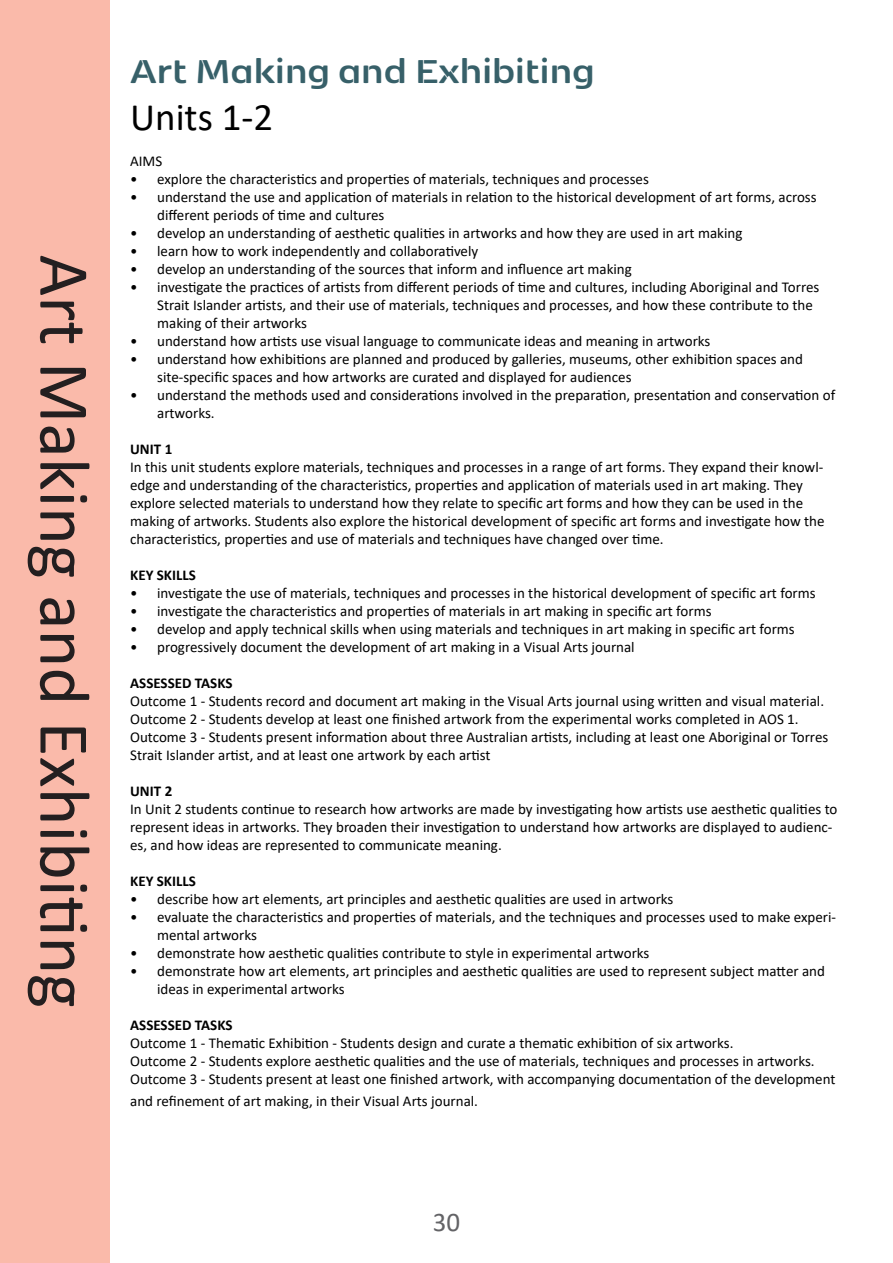
<style>
.page{position:relative;width:893px;height:1263px;background:#fff}
.page>*{position:absolute;margin:0;border:0;box-sizing:border-box;transform-origin:0 0}
.t1{font:72px "Calibri";color:#231f20}
.t2{font:700 39px "Kobenhavn Sans Stencil";color:#376069}
.t3{font:39px "Calibri";color:#000}
.t4{font:27px "Calibri";color:#636366}
.t5{font:15px/18px "Calibri";color:#000}
.t6{font:700 15px "Calibri";color:#000}
</style>
<div class="page">
<div style="left:0;top:0;width:110px;height:1263px;background:#fabaaa"></div>
<p class="t1" style="left:114px;top:255px;width:755px;rotate:90deg">Art Making and Exhibiting</p>
<p class="t2" style="left:130px;top:43px;width:466px">Art Making and Exhibiting</p>
<p class="t3" style="left:130px;top:90px;width:145px">Units 1-2</p>
<p class="t5" style="left:130px;top:152px;width:34px">AIMS</p>
<p class="t5" style="left:130px;top:170px;width:520px">• explore the characteristics and properties of materials, techniques and processes</p>
<p class="t5" style="left:157px;top:188px;width:661px;text-indent:-27px">• understand the use and application of materials in relation to the historical development of art forms, across different periods of time and cultures</p>
<p class="t5" style="left:130px;top:224px;width:614px">• develop an understanding of aesthetic qualities in artworks and how they are used in art making</p>
<p class="t5" style="left:130px;top:242px;width:350px">• learn how to work independently and collaboratively</p>
<p class="t5" style="left:130px;top:260px;width:503px">• develop an understanding of the sources that inform and influence art making</p>
<p class="t5" style="left:157px;top:278px;width:664px;text-indent:-27px">• investigate the practices of artists from different periods of time and cultures, including Aboriginal and Torres<br>Strait Islander artists, and their use of materials, techniques and processes, and how these contribute to the making of their artworks</p>
<p class="t5" style="left:130px;top:332px;width:582px">• understand how artists use visual language to communicate ideas and meaning in artworks</p>
<p class="t5" style="left:157px;top:350px;width:647px;text-indent:-27px">• understand how exhibitions are planned and produced by galleries, museums, other exhibition spaces and site-specific spaces and how artworks are curated and displayed for audiences</p>
<p class="t5" style="left:157px;top:386px;width:680px;text-indent:-27px">• understand the methods used and considerations involved in the preparation, presentation and conservation of artworks.</p>
<p class="t6" style="left:130px;top:438px;width:44px">UNIT 1</p>
<p class="t5" style="left:130px;top:458px;width:696px">In this unit students explore materials, techniques and processes in a range of art forms. They expand their knowl&shy;edge and understanding of the characteristics, properties and application of materials used in art making. They explore selected materials to understand how they relate to specific art forms and how they can be used in the making of artworks. Students also explore the historical development of specific art forms and investigate how the characteristics, properties and use of materials and techniques have changed over time.</p>
<p class="t6" style="left:130px;top:564px;width:67px">KEY SKILLS</p>
<p class="t5" style="left:130px;top:584px;width:687px">• investigate the use of materials, techniques and processes in the historical development of specific art forms</p>
<p class="t5" style="left:130px;top:602px;width:583px">• investigate the characteristics and properties of materials in art making in specific art forms</p>
<p class="t5" style="left:130px;top:620px;width:666px">• develop and apply technical skills when using materials and techniques in art making in specific art forms</p>
<p class="t5" style="left:130px;top:638px;width:506px">• progressively document the development of art making in a Visual Arts journal</p>
<p class="t6" style="left:130px;top:672px;width:104px">ASSESSED TASKS</p>
<p class="t5" style="left:130px;top:692px;width:695px">Outcome 1 - Students record and document art making in the Visual Arts journal using written and visual material.</p>
<p class="t5" style="left:130px;top:710px;width:670px">Outcome 2 - Students develop at least one finished artwork from the experimental works completed in AOS 1.</p>
<p class="t5" style="left:130px;top:728px;width:700px">Outcome 3 - Students present information about three Australian artists, including at least one Aboriginal or Torres<br>Strait Islander artist, and at least one artwork by each artist</p>
<p class="t6" style="left:130px;top:780px;width:44px">UNIT 2</p>
<p class="t5" style="left:130px;top:800px;width:709px">In Unit 2 students continue to research how artworks are made by investigating how artists use aesthetic qualities to represent ideas in artworks. They broaden their investigation to understand how artworks are displayed to audienc&shy;es, and how ideas are represented to communicate meaning.</p>
<p class="t6" style="left:130px;top:870px;width:67px">KEY SKILLS</p>
<p class="t5" style="left:130px;top:890px;width:545px">• describe how art elements, art principles and aesthetic qualities are used in artworks</p>
<p class="t5" style="left:157px;top:908px;width:680px;text-indent:-27px">• evaluate the characteristics and properties of materials, and the techniques and processes used to make experi&shy;mental artworks</p>
<p class="t5" style="left:130px;top:944px;width:521px">• demonstrate how aesthetic qualities contribute to style in experimental artworks</p>
<p class="t5" style="left:157px;top:962px;width:669px;text-indent:-27px">• demonstrate how art elements, art principles and aesthetic qualities are used to represent subject matter and ideas in experimental artworks</p>
<p class="t6" style="left:130px;top:1014px;width:104px">ASSESSED TASKS</p>
<p class="t5" style="left:130px;top:1034px;width:605px">Outcome 1 - Thematic Exhibition - Students design and curate a thematic exhibition of six artworks.</p>
<p class="t5" style="left:130px;top:1052px;width:686px">Outcome 2 - Students explore aesthetic qualities and the use of materials, techniques and processes in artworks.</p>
<p class="t5" style="left:130px;top:1068px;width:707px;line-height:21.6px">Outcome 3 - Students present at least one finished artwork, with accompanying documentation of the development and refinement of art making, in their Visual Arts journal.</p>
<p class="t4" style="left:433px;top:1204px;width:29px">30</p>
</div>
